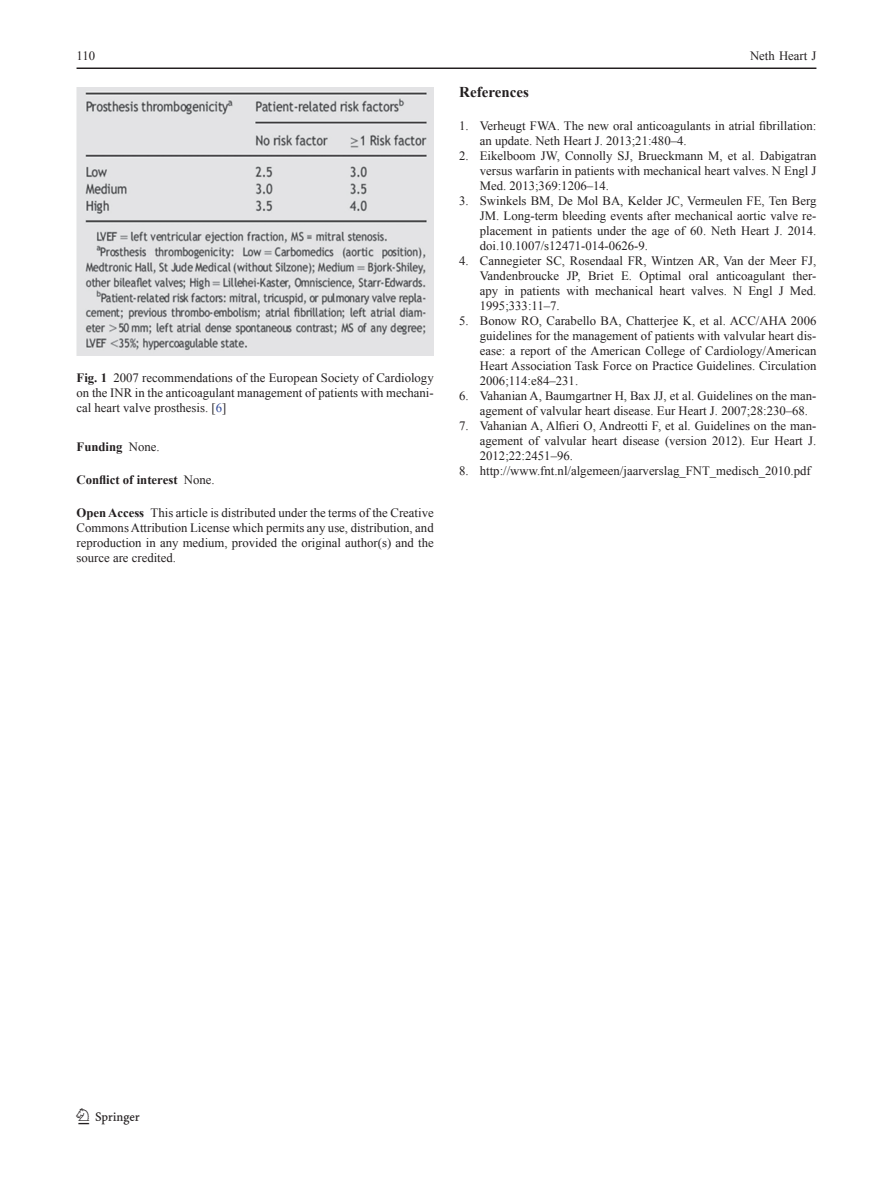
<style>
.page{position:relative;width:893px;height:1187px;background:#fff}
.page>*{position:absolute;margin:0;border:0;box-sizing:border-box;transform-origin:0 0}
.t1{font:22.5px "Springnew";color:#231f20}
.t2{font:700 15px "Times New Roman";color:#231f20}
.t3{font:12.75px/15px "Times New Roman";color:#231f20;text-align:justify}
.t4{font:700 12.75px "Times New Roman";color:#231f20}
.s1{font-weight:700}
.s2{color:#324a97}
.s3{font-weight:400}
</style>
<div class="page">
<hr style="left:77px;top:67px;width:739px;height:2px;background:#231f20">
<img style="left:77px;top:87px;width:357px;height:268px">
<p class="t3" style="left:77px;top:48px;width:20px">110</p>
<p class="t3" style="left:77px;top:370px;width:359px"><span class="s1">Fig. 1</span> 2007 recommendations of the European Society of Cardiology on the INR in the anticoagulant management of patients with mechani&shy;cal heart valve prosthesis. [<span class="s2">6</span>]</p>
<p class="t4" style="left:77px;top:438px;width:85px">Funding <span class="s3">None.</span></p>
<p class="t4" style="left:77px;top:471px;width:140px">Conflict of interest <span class="s3">None.</span></p>
<p class="t3" style="left:77px;top:505px;width:359px"><span class="s1">Open Access</span> This article is distributed under the terms of the Creative Commons Attribution License which permits any use, distribution, and reproduction in any medium, provided the original author(s) and the source are credited.</p>
<p class="t3" style="left:750px;top:48px;width:68px">Neth Heart J</p>
<p class="t2" style="left:459px;top:82px;width:71px">References</p>
<p class="t3" style="left:480px;top:118px;width:338px;text-indent:-21px">1. Verheugt FWA. The new oral anticoagulants in atrial fibrillation: an update. Neth Heart J. 2013;21:480–4.</p>
<p class="t3" style="left:480px;top:148px;width:338px;text-indent:-21px">2. Eikelboom JW, Connolly SJ, Brueckmann M, et al. Dabigatran versus warfarin in patients with mechanical heart valves. N Engl J Med. 2013;369:1206–14.</p>
<p class="t3" style="left:480px;top:193px;width:338px;text-indent:-21px">3. Swinkels BM, De Mol BA, Kelder JC, Vermeulen FE, Ten Berg JM. Long-term bleeding events after mechanical aortic valve re&shy;placement in patients under the age of 60. Neth Heart J. 2014. doi.10.1007/s12471-014-0626-9.</p>
<p class="t3" style="left:480px;top:253px;width:338px;text-indent:-21px">4. Cannegieter SC, Rosendaal FR, Wintzen AR, Van der Meer FJ, Vandenbroucke JP, Briet E. Optimal oral anticoagulant ther&shy;apy in patients with mechanical heart valves. N Engl J Med.<br>1995;333:11–7.</p>
<p class="t3" style="left:480px;top:313px;width:338px;text-indent:-21px">5. Bonow RO, Carabello BA, Chatterjee K, et al. ACC/AHA 2006 guidelines for the management of patients with valvular heart dis&shy;ease: a report of the American College of Cardiology/American Heart Association Task Force on Practice Guidelines. Circulation 2006;114:e84–231.</p>
<p class="t3" style="left:480px;top:388px;width:338px;text-indent:-21px">6. Vahanian A, Baumgartner H, Bax JJ, et al. Guidelines on the man&shy;agement of valvular heart disease. Eur Heart J. 2007;28:230–68.</p>
<p class="t3" style="left:480px;top:418px;width:338px;text-indent:-21px">7. Vahanian A, Alfieri O, Andreotti F, et al. Guidelines on the man&shy;agement of valvular heart disease (version 2012). Eur Heart J.<br>2012;22:2451–96.</p>
<p class="t3" style="left:459px;top:463px;width:353px">8. http://www.fnt.nl/algemeen/jaarverslag_FNT_medisch_2010.pdf</p>
<h1 class="t1" style="left:79px;top:1108px;width:63px">1 3</h1>
</div>
